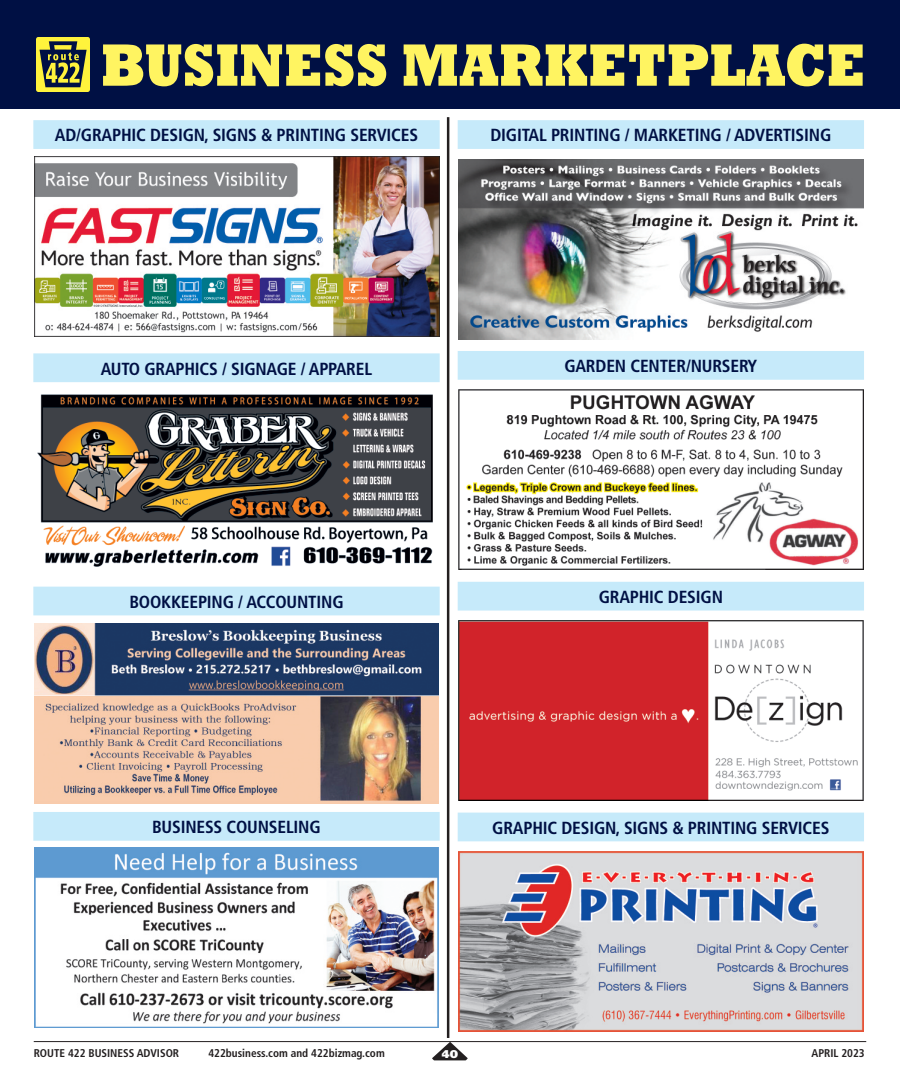
<style>
.page{position:relative;width:900px;height:1092px;background:#fff}
.page>*{position:absolute;margin:0;border:0;box-sizing:border-box;transform-origin:0 0}
.t1{font:700 condensed 17.5px "Frutiger";letter-spacing:-.01em;color:#001044}
.t2{font:700 condensed 11.25px "Frutiger";color:#231f20}
.t3{font:900 11.25px "Frutiger";color:#fff}
</style>
<div class="page">
<hr style="left:34px;top:1041px;width:832px;height:1px;background:#231f20">
<svg style="left:432px;top:1041px;width:36px;height:19px"></svg>
<div style="left:0;top:0;width:898px;height:108px;background:#001044"></div>
<svg style="left:103px;top:43px;width:284px;height:44px"></svg>
<svg style="left:403px;top:43px;width:460px;height:44px"></svg>
<img style="left:37px;top:37px;width:53px;height:54px">
<hr style="left:896px;top:0;width:4px;height:108px;background:#001044">
<hr style="left:447px;top:117px;width:2px;height:920px;background:#231f20">
<div style="left:33px;top:120px;width:407px;height:29px;background:#c6eafa"></div>
<div style="left:33px;top:353px;width:407px;height:29px;background:#c6eafa"></div>
<div style="left:33px;top:586px;width:407px;height:29px;background:#c6eafa"></div>
<div style="left:33px;top:811px;width:407px;height:29px;background:#c6eafa"></div>
<div style="left:458px;top:120px;width:406px;height:29px;background:#c6eafa"></div>
<div style="left:458px;top:351px;width:406px;height:28px;background:#c6eafa"></div>
<div style="left:458px;top:581px;width:406px;height:29px;background:#c6eafa"></div>
<div style="left:458px;top:812px;width:406px;height:29px;background:#c6eafa"></div>
<img style="left:34px;top:157px;width:405px;height:180px">
<img style="left:34px;top:623px;width:405px;height:180px">
<img style="left:37px;top:394px;width:396px;height:173px">
<img style="left:34px;top:847px;width:405px;height:180px">
<img style="left:458px;top:159px;width:405px;height:180px">
<img style="left:458px;top:390px;width:405px;height:180px">
<img style="left:458px;top:620px;width:405px;height:180px">
<img style="left:458px;top:851px;width:405px;height:180px">
<p class="t1" style="left:55px;top:128px;width:365px">AD/GRAPHIC DESIGN, SIGNS &amp; PRINTING SERVICES</p>
<p class="t1" style="left:490px;top:128px;width:343px">DIGITAL PRINTING / MARKETING / ADVERTISING</p>
<p class="t1" style="left:101px;top:361px;width:273px">AUTO GRAPHICS / SIGNAGE / APPAREL</p>
<p class="t1" style="left:564px;top:359px;width:195px">GARDEN CENTER/NURSERY</p>
<p class="t1" style="left:129px;top:594px;width:216px">BOOKKEEPING / ACCOUNTING</p>
<p class="t1" style="left:599px;top:590px;width:126px">GRAPHIC DESIGN</p>
<p class="t1" style="left:152px;top:820px;width:170px">BUSINESS COUNSELING</p>
<p class="t1" style="left:492px;top:820px;width:339px">GRAPHIC DESIGN, SIGNS &amp; PRINTING SERVICES</p>
<p class="t2" style="left:34px;top:1048px;width:147px">ROUTE 422 BUSINESS ADVISOR</p>
<p class="t2" style="left:208px;top:1048px;width:178px">422business.com and 422bizmag.com</p>
<p class="t3" style="left:442px;top:1049px;width:18px">40</p>
<p class="t2" style="left:811px;top:1048px;width:55px">APRIL 2023</p>
</div>
